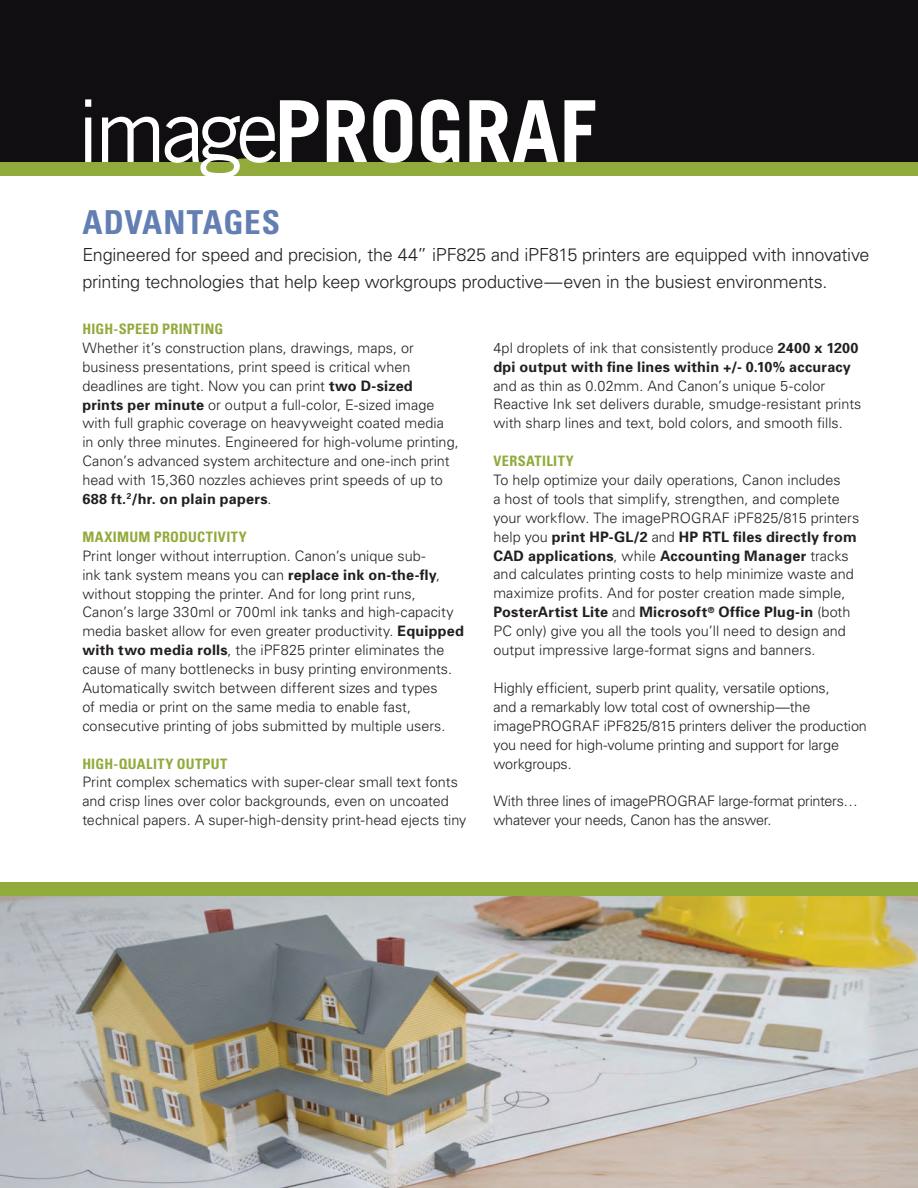
<style>
.page{position:relative;width:918px;height:1188px;background:#fff}
.page>*{position:absolute;margin:0;border:0;box-sizing:border-box;transform-origin:0 0}
.t1{font:700 85.5px "Trade Gothic";color:#fff}
.t2{font:700 condensed 33px "Univers";letter-spacing:.015em;color:#627eb3}
.t3{font:300 18px/27px "Univers";letter-spacing:-.015em;color:#231f20}
.t4{font:300 14.4px/18.9px "Univers";color:#231f20}
.t5{font:700 14.4px/18.9px "Univers";letter-spacing:.015em;color:#231f20}
.t6{font:300 14.4px/18.9px "Univers";letter-spacing:-.02em;color:#231f20}
.t7{font:700 condensed 14.4px "Univers";letter-spacing:.025em;color:#91aa3c}
.s1{font-weight:400}
.s2{font-weight:700}
.s3{font-weight:300}
</style>
<div class="page">
<img style="left:0;top:896px;width:918px;height:292px">
<div style="left:0;top:883px;width:918px;height:13px;background:#91aa3c"></div>
<div style="left:0;top:0;width:918px;height:165px;background:#110e11"></div>
<div style="left:0;top:162px;width:918px;height:14px;background:#91aa3c"></div>
<div style="left:233px;top:158px;width:25px;height:7px;background:#91aa3c;border-radius:50%"></div>
<h1 class="t1" style="left:76px;top:79px;width:522px"><span class="s1">image</span>PROGRAF</h1>
<h2 class="t2" style="left:82px;top:202px;width:199px">ADVANTAGES</h2>
<p class="t3" style="left:82px;top:241px;width:789px">Engineered for speed and precision, the 44” iPF825 and iPF815 printers are equipped with innovative printing technologies that help keep workgroups productive—even in the busiest environments.</p>
<p class="t7" style="left:82px;top:320px;width:11px">HIGH</p>
<p class="t7" style="left:114px;top:320px;width:16px">-SPEED</p>
<p class="t7" style="left:162px;top:320px;width:11px">PRINTING</p>
<p class="t4" style="left:82px;top:338px;width:378px">Whether it’s construction plans, drawings, maps, or business presentations, print speed is critical when deadlines are tight. Now you can print <span class="s2">two D-sized<br>prints per minute</span> or output a full-color, E-sized image with full graphic coverage on heavyweight coated media in only three minutes. Engineered for high-volume printing, Canon’s advanced system architecture and one-inch print head with 15,360 nozzles achieves print speeds of up to <span class="s2">688 ft.</span><sup>2</sup><span class="s2">/hr. on plain papers</span>.</p>
<p class="t7" style="left:82px;top:528px;width:166px">MAXIMUM PRODUCTIVITY</p>
<p class="t4" style="left:82px;top:546px;width:383px">Print longer without interruption. Canon’s unique sub-<br>ink tank system means you can <span class="s2">replace ink on-the-fly</span>, without stopping the printer. And for long print runs, Canon’s large 330ml or 700ml ink tanks and high-capacity media basket allow for even greater productivity. <span class="s2">Equipped with two media rolls</span>, the iPF825 printer eliminates the cause of many bottlenecks in busy printing environments.<br>Automatically switch between different sizes and types<br>of media or print on the same media to enable fast, consecutive printing of jobs submitted by multiple users.</p>
<p class="t7" style="left:82px;top:755px;width:11px">HIGH</p>
<p class="t7" style="left:114px;top:755px;width:17px">-QUALITY</p>
<p class="t7" style="left:177px;top:755px;width:12px">OUTPUT</p>
<p class="t4" style="left:82px;top:773px;width:386px">Print complex schematics with super-clear small text fonts and crisp lines over color backgrounds, even on uncoated technical papers. A super-high-density print-head ejects tiny</p>
<p class="t5" style="left:493px;top:338px;width:367px"><span class="s3">4pl droplets of ink that consistently produce</span> 2400 x 1200 dpi output with fine lines within +/- 0.10% accuracy</p>
<p class="t4" style="left:493px;top:376px;width:370px">and as thin as 0.02mm. And Canon’s unique 5-color<br>Reactive Ink set delivers durable, smudge-resistant prints with sharp lines and text, bold colors, and smooth fills.</p>
<p class="t7" style="left:493px;top:452px;width:82px">VERSATILITY</p>
<p class="t4" style="left:493px;top:470px;width:367px">To help optimize your daily operations, Canon includes<br>a host of tools that simplify, strengthen, and complete your workflow. The imagePROGRAF iPF825/815 printers help you <span class="s2">print HP-GL/2</span> and <span class="s2">HP RTL files directly from CAD applications</span>, while <span class="s2">Accounting Manager</span> tracks and calculates printing costs to help minimize waste and maximize profits. And for poster creation made simple, <span class="s2">PosterArtist Lite</span> and <span class="s2">Microsoft</span><sup>®</sup> <span class="s2">Office Plug-in</span> (both PC only) give you all the tools you’ll need to design and output impressive large-format signs and banners.</p>
<p class="t4" style="left:493px;top:678px;width:375px">Highly efficient, superb print quality, versatile options,<br>and a remarkably low total cost of ownership—the imagePROGRAF iPF825/815 printers deliver the production you need for high-volume printing and support for large workgroups.</p>
<p class="t6" style="left:493px;top:791px;width:366px">With three lines of imagePROGRAF large-format printers… whatever your needs, Canon has the answer.</p>
</div>
